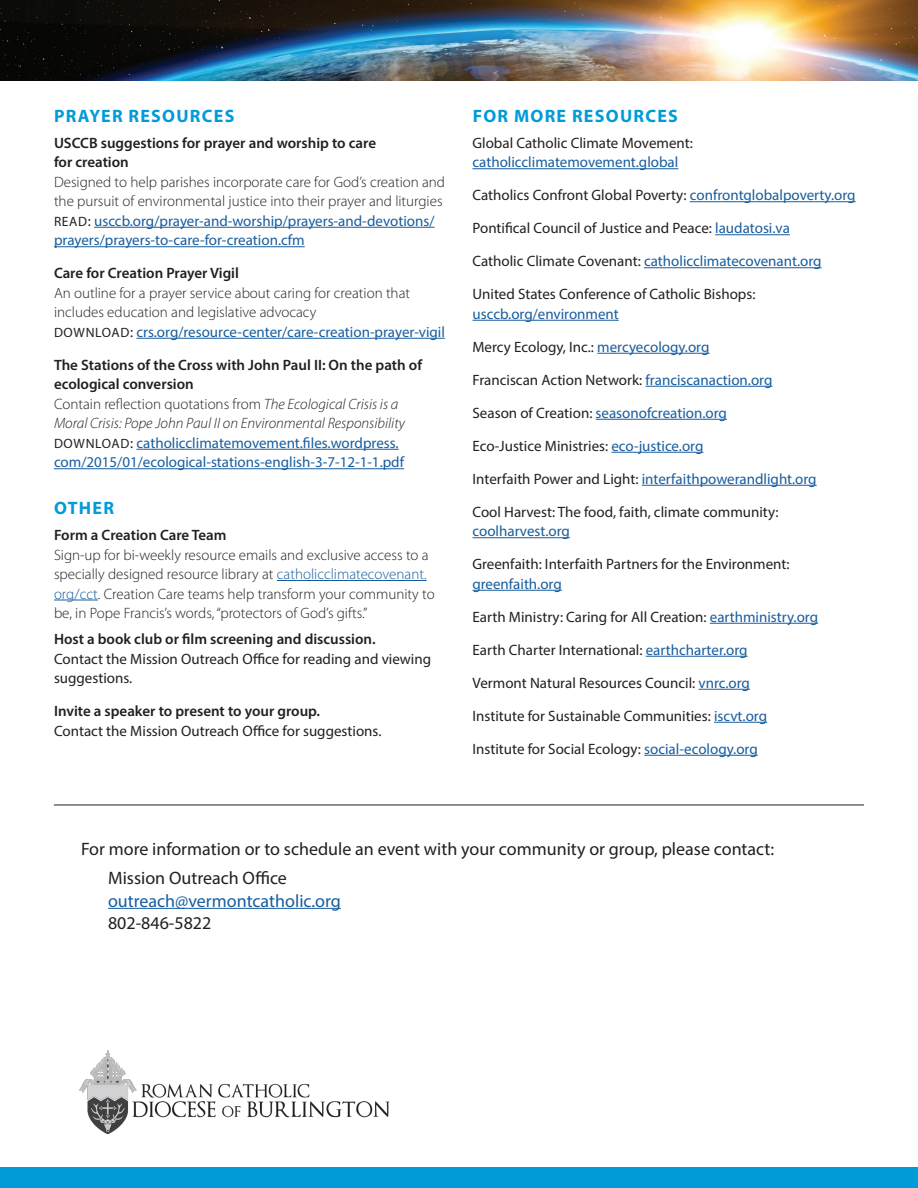
<style>
.page{position:relative;width:918px;height:1188px;background:#fff}
.page>*{position:absolute;margin:0;border:0;box-sizing:border-box;transform-origin:0 0}
.Body{font:18px/22.5px "Myriad Pro";color:#231f20}
.A_head{font:700 18px "Myriad Pro";letter-spacing:.07em;color:#009bd9}
.Download{font:15px/19.5px "Myriad Pro";color:#231f20}
.Body-2{font:300 15px/19.5px "Myriad Pro";color:#231f20}
.Download-2{font:15px/19.5px "Myriad Pro";color:#175d9e}
.Asset{font:600 15px/19.5px "Myriad Pro";color:#231f20}
.Body-3{font:italic 300 15px/19.5px "Myriad Pro";color:#231f20}
.s1{font-size:13.5px;color:#231f20}
.s2{color:#231f20}
.s3{font-style:normal}
.s4{color:#175d9e}
</style>
<div class="page">
<hr style="left:94px;top:227px;width:341px;height:1px;background:#175d9e">
<hr style="left:54px;top:246px;width:251px;height:1px;background:#175d9e">
<hr style="left:136px;top:338px;width:309px;height:1px;background:#175d9e">
<hr style="left:136px;top:449px;width:263px;height:1px;background:#175d9e">
<hr style="left:54px;top:468px;width:350px;height:1px;background:#175d9e">
<hr style="left:277px;top:580px;width:150px;height:1px;background:#175d9e">
<hr style="left:54px;top:600px;width:44px;height:1px;background:#175d9e">
<hr style="left:472px;top:168px;width:206px;height:1px;background:#175d9e">
<hr style="left:690px;top:201px;width:166px;height:1px;background:#175d9e">
<hr style="left:715px;top:234px;width:75px;height:1px;background:#175d9e">
<hr style="left:644px;top:267px;width:178px;height:1px;background:#175d9e">
<hr style="left:472px;top:320px;width:147px;height:1px;background:#175d9e">
<hr style="left:597px;top:353px;width:112px;height:1px;background:#175d9e">
<hr style="left:646px;top:386px;width:126px;height:1px;background:#175d9e">
<hr style="left:596px;top:419px;width:131px;height:1px;background:#175d9e">
<hr style="left:611px;top:452px;width:92px;height:1px;background:#175d9e">
<hr style="left:642px;top:485px;width:175px;height:1px;background:#175d9e">
<hr style="left:472px;top:537px;width:98px;height:1px;background:#175d9e">
<hr style="left:472px;top:590px;width:90px;height:1px;background:#175d9e">
<hr style="left:710px;top:623px;width:108px;height:1px;background:#175d9e">
<hr style="left:646px;top:656px;width:102px;height:1px;background:#175d9e">
<hr style="left:699px;top:689px;width:51px;height:1px;background:#175d9e">
<hr style="left:714px;top:722px;width:53px;height:1px;background:#175d9e">
<hr style="left:644px;top:755px;width:114px;height:1px;background:#175d9e">
<img style="left:0;top:0;width:918px;height:81px">
<hr style="left:108px;top:908px;width:233px;height:1px;background:#175d9e">
<hr style="left:54px;top:805px;width:810px;height:1px;background:#231f20">
<div style="left:0;top:1168px;width:918px;height:20px;background:#009bd9"></div>
<img style="left:79px;top:1051px;width:311px;height:84px">
<p class="A_head" style="left:54px;top:104px;width:182px">PRAYER RESOURCES</p>
<p class="Asset" style="left:54px;top:133px;width:324px">USCCB suggestions for prayer and worship to care for creation</p>
<p class="Body-2" style="left:54px;top:172px;width:393px">Designed to help parishes incorporate care for God’s creation and the pursuit of environmental justice into their prayer and liturgies</p>
<p class="Download-2" style="left:54px;top:211px;width:382px"><span class="s1">READ</span><span class="s2">:</span> usccb.org/prayer-and-worship/prayers-and-devotions/ prayers/prayers-to-care-for-creation.cfm</p>
<p class="Asset" style="left:54px;top:263px;width:186px">Care for Creation Prayer Vigil</p>
<p class="Body-2" style="left:54px;top:283px;width:358px">An outline for a prayer service about caring for creation that includes education and legislative advocacy</p>
<p class="Download-2" style="left:54px;top:322px;width:392px"><span class="s1">DOWNLOAD</span><span class="s2">:</span> crs.org/resource-center/care-creation-prayer-vigil</p>
<p class="Asset" style="left:54px;top:355px;width:370px">The Stations of the Cross with John Paul II: On the path of ecological conversion</p>
<p class="Body-3" style="left:54px;top:394px;width:353px"><span class="s3">Contain reflection quotations from</span> The Ecological Crisis is a<br>Moral Crisis: Pope John Paul II on Environmental Responsibility</p>
<p class="Download-2" style="left:54px;top:433px;width:352px"><span class="s1">DOWNLOAD</span><span class="s2">:</span> catholicclimatemovement.files.wordpress. com/2015/01/ecological-stations-english-3-7-12-1-1.pdf</p>
<p class="A_head" style="left:54px;top:496px;width:61px">OTHER</p>
<p class="Asset" style="left:54px;top:525px;width:174px">Form a Creation Care Team</p>
<p class="Body-2" style="left:54px;top:545px;width:382px">Sign-up for bi-weekly resource emails and exclusive access to a specially designed resource library at <span class="s4">catholicclimatecovenant. org/cct</span>. Creation Care teams help transform your community to be, in Pope Francis’s words, “protectors of God’s gifts.”</p>
<p class="Asset" style="left:54px;top:629px;width:323px">Host a book club or film screening and discussion.</p>
<p class="Download" style="left:54px;top:649px;width:379px">Contact the Mission Outreach Office for reading and viewing suggestions.</p>
<p class="Asset" style="left:54px;top:701px;width:268px">Invite a speaker to present to your group.</p>
<p class="Download" style="left:54px;top:721px;width:329px">Contact the Mission Outreach Office for suggestions.</p>
<p class="A_head" style="left:473px;top:104px;width:207px">FOR MORE RESOURCES</p>
<p class="Download" style="left:472px;top:133px;width:222px">Global Catholic Climate Movement: <span class="s4">catholicclimatemovement.global</span></p>
<p class="Download" style="left:472px;top:185px;width:385px">Catholics Confront Global Poverty: <span class="s4">confrontglobalpoverty.org</span></p>
<p class="Download" style="left:472px;top:218px;width:319px">Pontifical Council of Justice and Peace: <span class="s4">laudatosi.va</span></p>
<p class="Download-2" style="left:472px;top:251px;width:351px"><span class="s2">Catholic Climate Covenant:</span> catholicclimatecovenant.org</p>
<p class="Download" style="left:472px;top:284px;width:285px">United States Conference of Catholic Bishops: <span class="s4">usccb.org/environment</span></p>
<p class="Download" style="left:472px;top:337px;width:238px">Mercy Ecology, Inc.: <span class="s4">mercyecology.org</span></p>
<p class="Download" style="left:472px;top:370px;width:301px">Franciscan Action Network: <span class="s4">franciscanaction.org</span></p>
<p class="Download-2" style="left:472px;top:403px;width:256px"><span class="s2">Season of Creation:</span> seasonofcreation.org</p>
<p class="Download" style="left:472px;top:436px;width:232px">Eco-Justice Ministries: <span class="s4">eco-justice.org</span></p>
<p class="Download-2" style="left:472px;top:469px;width:346px"><span class="s2">Interfaith Power and Light:</span> interfaithpowerandlight.org</p>
<p class="Download" style="left:472px;top:502px;width:308px">Cool Harvest: The food, faith, climate community: <span class="s4">coolharvest.org</span></p>
<p class="Download" style="left:472px;top:554px;width:319px">Greenfaith: Interfaith Partners for the Environment: <span class="s4">greenfaith.org</span></p>
<p class="Download" style="left:472px;top:607px;width:347px">Earth Ministry: Caring for All Creation: <span class="s4">earthministry.org</span></p>
<p class="Download" style="left:472px;top:640px;width:277px">Earth Charter International: <span class="s4">earthcharter.org</span></p>
<p class="Download" style="left:472px;top:673px;width:279px">Vermont Natural Resources Council: <span class="s4">vnrc.org</span></p>
<p class="Download" style="left:472px;top:706px;width:296px">Institute for Sustainable Communities: <span class="s4">iscvt.org</span></p>
<p class="Download" style="left:472px;top:739px;width:287px">Institute for Social Ecology: <span class="s4">social-ecology.org</span></p>
<p class="Body" style="left:81px;top:837px;width:695px">For more information or to schedule an event with your community or group, please contact:</p>
<p class="Body" style="left:108px;top:867px;width:234px">Mission Outreach Office <span class="s4">outreach@vermontcatholic.org<br></span>802-846-5822</p>
</div>
